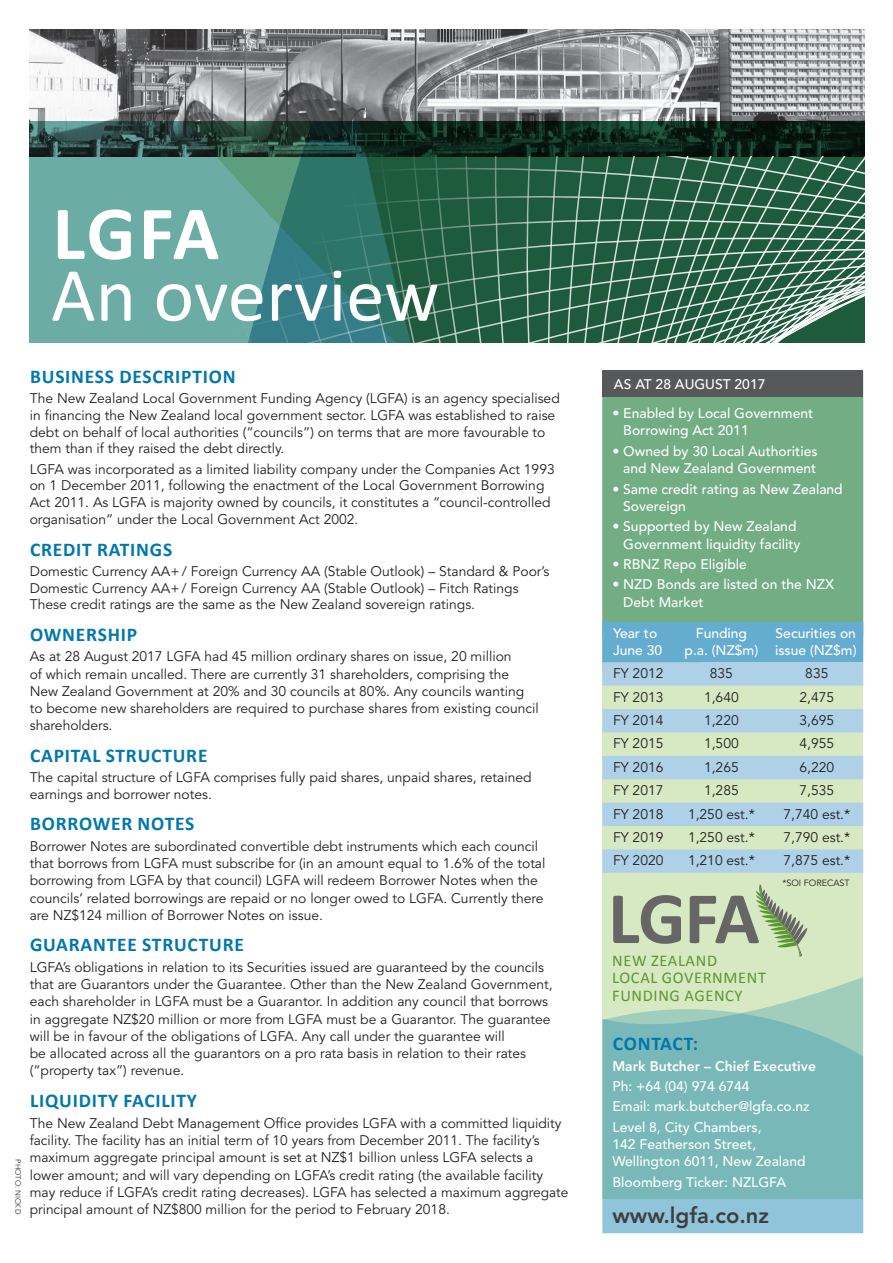
<style>
.page{position:relative;width:893px;height:1263px;background:#fff}
.page>*{position:absolute;margin:0;border:0;box-sizing:border-box;transform-origin:0 0}
.t1{font:76.95px "Calibri";color:#fff}
.t2{font:700 76.95px "Calibri";color:#fff}
.t3{font:700 74.55px "Calibri";color:#666}
.t4{font:800 22.05px "Avenir";color:#3e3e3f}
.t5{font:700 19.5px "Calibri";letter-spacing:.04em;color:#0078ae}
.t6{font:16.35px/17.2px "Calibri";letter-spacing:.04em;color:#5c9731}
.t7{font:13.8px/17.2px "Avenir";color:#231f20}
.t8{font:500 13.8px/17.2px "Avenir";color:#fff}
.t9{font:800 13.8px "Avenir";color:#fff}
.t10{font:9px "Avenir";color:#231f20}
.t11{font:300 7.5px "Avenir";color:#231f20}
</style>
<div class="page">
<img style="left:30px;top:30px;width:835px;height:91px">
<svg style="left:100px;top:121px;width:113px;height:36px;background:#28413f"></svg>
<svg style="left:213px;top:121px;width:652px;height:36px;background:#112b20"></svg>
<div style="left:30px;top:157px;width:61px;height:185px;background:#6baca5"></div>
<svg style="left:91px;top:157px;width:277px;height:185px;background:#569a93"></svg>
<svg style="left:368px;top:157px;width:180px;height:185px;background:#2b664c"></svg>
<svg style="left:548px;top:157px;width:317px;height:185px;background:#43765d"></svg>
<div style="left:602px;top:370px;width:261px;height:829px;background:#d7e9c2"></div>
<div style="left:602px;top:397px;width:261px;height:225px;background:#72ad83"></div>
<svg style="left:602px;top:977px;width:261px;height:256px;background:#89c0be"></svg>
<svg style="left:756px;top:884px;width:51px;height:73px"></svg>
<div style="left:602px;top:370px;width:261px;height:27px;background:#57585a"></div>
<div style="left:602px;top:622px;width:261px;height:40px;background:#65acd1"></div>
<svg style="left:602px;top:662px;width:261px;height:211px;fill:#aed1e7"></svg>
<h1 class="t2" style="left:53px;top:184px;width:168px">LGFA</h1>
<h1 class="t1" style="left:51px;top:246px;width:390px">AN OVERVIEW</h1>
<p class="t11" style="left:23px;top:1159px;width:57px;rotate:90deg">Photo: Nick D</p>
<h3 class="t5" style="left:30px;top:364px;width:207px">BUSINESS DESCRIPTION</h3>
<p class="t7" style="left:30px;top:390px;width:532px;line-height:16.8px">The New Zealand Local Government Funding Agency (LGFA) is an agency specialised in financing the New Zealand local government sector. LGFA was established to raise debt on behalf of local authorities (“councils”) on terms that are more favourable to them than if they raised the debt directly.</p>
<p class="t7" style="left:30px;top:461px;width:526px;line-height:16.8px">LGFA was incorporated as a limited liability company under the Companies Act 1993 on 1 December 2011, following the enactment of the Local Government Borrowing Act 2011. As LGFA is majority owned by councils, it constitutes a “council-controlled organisation” under the Local Government Act 2002.</p>
<h3 class="t5" style="left:30px;top:537px;width:144px">CREDIT RATINGS</h3>
<p class="t7" style="left:30px;top:563px;width:521px;line-height:16.8px">Domestic Currency AA+ / Foreign Currency AA (Stable Outlook) – Standard &amp; Poor’s<br>Domestic Currency AA+ / Foreign Currency AA (Stable Outlook) – Fitch Ratings<br>These credit ratings are the same as the New Zealand sovereign ratings.</p>
<h3 class="t5" style="left:30px;top:622px;width:108px">OWNERSHIP</h3>
<p class="t7" style="left:30px;top:648px;width:511px">As at 28 August 2017 LGFA had 45 million ordinary shares on issue, 20 million<br>of which remain uncalled. There are currently 31 shareholders, comprising the New Zealand Government at 20% and 30 councils at 80%. Any councils wanting to become new shareholders are required to purchase shares from existing council shareholders.</p>
<h3 class="t5" style="left:30px;top:743px;width:179px">CAPITAL STRUCTURE</h3>
<p class="t7" style="left:30px;top:769px;width:503px;line-height:16.8px">The capital structure of LGFA comprises fully paid shares, unpaid shares, retained earnings and borrower notes.</p>
<h3 class="t5" style="left:30px;top:811px;width:166px">BORROWER NOTES</h3>
<p class="t7" style="left:30px;top:838px;width:517px">Borrower Notes are subordinated convertible debt instruments which each council that borrows from LGFA must subscribe for (in an amount equal to 1.6% of the total borrowing from LGFA by that council) LGFA will redeem Borrower Notes when the councils’ related borrowings are repaid or no longer owed to LGFA. Currently there are NZ$124 million of Borrower Notes on issue.</p>
<h3 class="t5" style="left:30px;top:932px;width:215px">GUARANTEE STRUCTURE</h3>
<p class="t7" style="left:30px;top:959px;width:524px">LGFA’s obligations in relation to its Securities issued are guaranteed by the councils that are Guarantors under the Guarantee. Other than the New Zealand Government, each shareholder in LGFA must be a Guarantor. In addition any council that borrows in aggregate NZ$20 million or more from LGFA must be a Guarantor. The guarantee will be in favour of the obligations of LGFA. Any call under the guarantee will<br>be allocated across all the guarantors on a pro rata basis in relation to their rates (“property tax”) revenue.</p>
<h3 class="t5" style="left:30px;top:1088px;width:168px">LIQUIDITY FACILITY</h3>
<p class="t7" style="left:30px;top:1115px;width:540px">The New Zealand Debt Management Office provides LGFA with a committed liquidity facility. The facility has an initial term of 10 years from December 2011. The facility’s maximum aggregate principal amount is set at NZ$1 billion unless LGFA selects a lower amount; and will vary depending on LGFA’s credit rating (the available facility may reduce if LGFA’s credit rating decreases). LGFA has selected a maximum aggregate principal amount of NZ$800 million for the period to February 2018.</p>
<p class="t8" style="left:614px;top:376px;width:153px">AS AT 28 Aug ust 2017</p>
<p class="t8" style="left:623px;top:405px;width:191px;text-indent:-11px">• Enabled by Local Government<br>Borrowing Act 2011</p>
<p class="t8" style="left:612px;top:443px;width:207px;text-align:right">• Owned by 30 Local Authorities and New Zealand Government</p>
<p class="t8" style="left:623px;top:480px;width:221px;text-indent:-11px">• Same credit rating as New Zealand<br>Sovereign</p>
<p class="t8" style="left:612px;top:518px;width:190px;text-align:right">• Supported by New Zealand<br>Government liquidity facility</p>
<p class="t8" style="left:612px;top:556px;width:136px">• RBNZ Repo Eligible</p>
<p class="t8" style="left:623px;top:576px;width:212px;text-indent:-11px">• NZD Bonds are listed on the NZX<br>Debt Market</p>
<p class="t8" style="left:613px;top:625px;width:51px">Year to<br>June 30</p>
<p class="t8" style="left:684px;top:625px;width:75px;text-align:center">Funding p.a. (NZ$m)</p>
<p class="t8" style="left:775px;top:625px;width:83px">Securities on issue (NZ$m)</p>
<p class="t7" style="left:613px;top:665px;width:52px">FY 2012</p>
<p class="t7" style="left:710px;top:665px;width:25px">835</p>
<p class="t7" style="left:805px;top:665px;width:25px">835</p>
<p class="t7" style="left:613px;top:689px;width:52px">FY 2013</p>
<p class="t7" style="left:704px;top:689px;width:36px">1,640</p>
<p class="t7" style="left:799px;top:689px;width:36px">2,475</p>
<p class="t7" style="left:613px;top:712px;width:52px">FY 2014</p>
<p class="t7" style="left:704px;top:712px;width:36px">1,220</p>
<p class="t7" style="left:799px;top:712px;width:36px">3,695</p>
<p class="t7" style="left:613px;top:735px;width:52px">FY 2015</p>
<p class="t7" style="left:704px;top:735px;width:36px">1,500</p>
<p class="t7" style="left:799px;top:735px;width:36px">4,955</p>
<p class="t7" style="left:613px;top:759px;width:52px">FY 2016</p>
<p class="t7" style="left:704px;top:759px;width:36px">1,265</p>
<p class="t7" style="left:799px;top:759px;width:36px">6,220</p>
<p class="t7" style="left:613px;top:782px;width:52px">FY 2017</p>
<p class="t7" style="left:704px;top:782px;width:36px">1,285</p>
<p class="t7" style="left:799px;top:782px;width:36px">7,535</p>
<p class="t7" style="left:613px;top:805px;width:52px">FY 2018</p>
<p class="t7" style="left:688px;top:805px;width:68px">1,250 est.*</p>
<p class="t7" style="left:783px;top:805px;width:68px">7,740 est.*</p>
<p class="t7" style="left:613px;top:829px;width:52px">FY 2019</p>
<p class="t7" style="left:688px;top:829px;width:68px">1,250 est.*</p>
<p class="t7" style="left:783px;top:829px;width:68px">7,790 est.*</p>
<p class="t7" style="left:613px;top:852px;width:52px">FY 2020</p>
<p class="t7" style="left:688px;top:852px;width:68px">1,210 est.*</p>
<p class="t7" style="left:783px;top:852px;width:68px">7,875 est.*</p>
<p class="t10" style="left:782px;top:877px;width:52px">*SOI Forecast</p>
<h2 class="t3" style="left:608px;top:871px;width:153px">LGFA</h2>
<p class="t6" style="left:612px;top:952px;width:155px">NEW ZEALAN D<br>LOCAL GOVERN MENT<br>FUN DING AGENCY</p>
<h3 class="t5" style="left:613px;top:1031px;width:13px">CONT</h3>
<h3 class="t5" style="left:660px;top:1031px;width:40px">ACT:</h3>
<p class="t9" style="left:612px;top:1057px;width:205px">Mark Butcher – Chief Executive</p>
<p class="t8" style="left:612px;top:1076px;width:199px;line-height:20.4px">Ph: +64 (04) 974 6744<br>Email: mark.butcher@lgfa.co.nz<br>Level 8, City Chambers,</p>
<p class="t8" style="left:612px;top:1136px;width:195px">142 Featherson Street,<br>Wellington 6011, New Zealand</p>
<p class="t8" style="left:612px;top:1174px;width:175px">Bloomberg Ticker: NZLGFA</p>
<h3 class="t4" style="left:612px;top:1202px;width:158px">www.lgfa.co.nz</h3>
</div>
